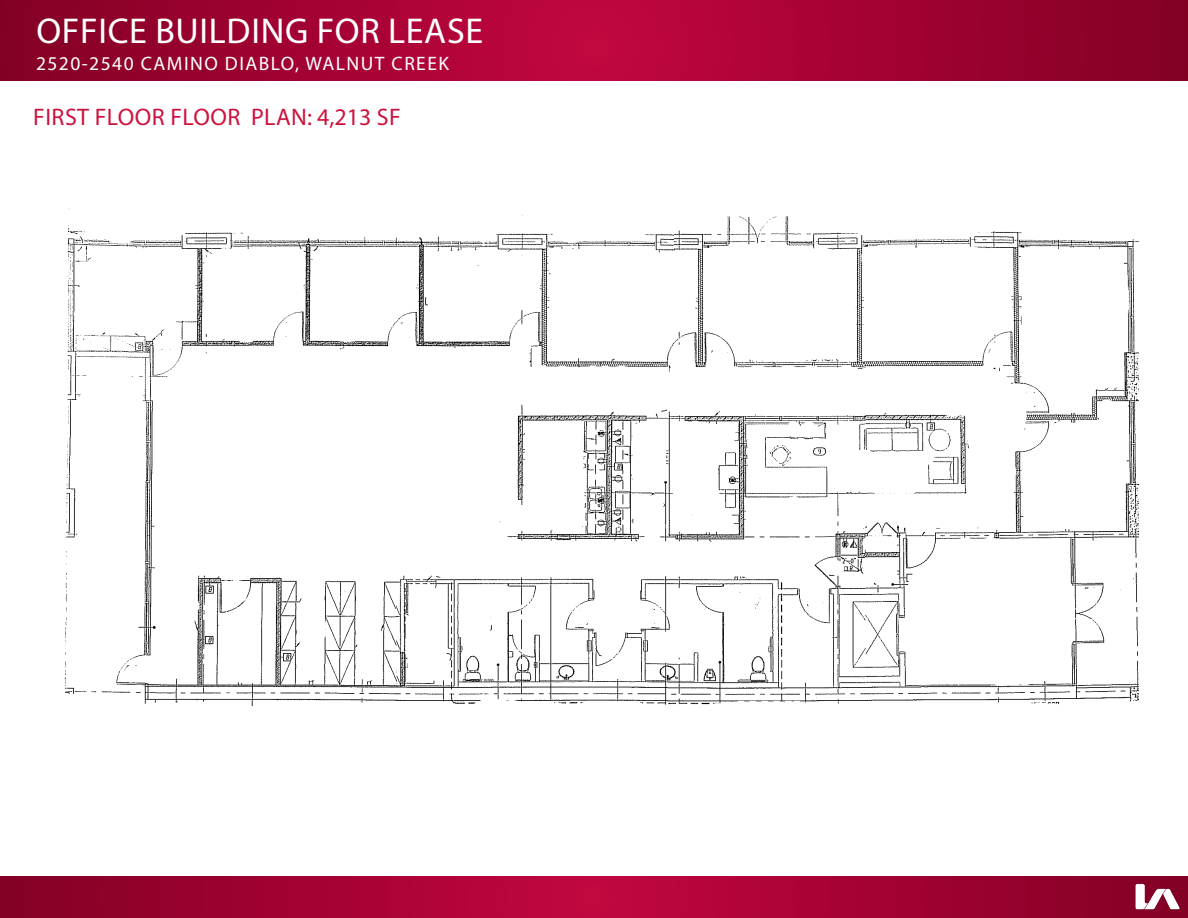
<style>
.page{position:relative;width:1188px;height:918px;background:#fff}
.page>*{position:absolute;margin:0;border:0;box-sizing:border-box;transform-origin:0 0}
.t1{font:36px "Myriad Pro";letter-spacing:.02em;color:#fff}
.Property_Name{font:24px "Myriad Pro";letter-spacing:.02em;color:#cd123d}
.t2{font:19.5px "Myriad Pro";letter-spacing:.075em;color:#fff}
</style>
<div class="page">
<svg style="left:0;top:877px;width:1188px;height:41px;background:#a30232"></svg>
<svg style="left:0;top:0;width:1188px;height:81px;background:#a10232"></svg>
<img style="left:1130px;top:876px;width:56px;height:42px">
<img style="left:64px;top:208px;width:1074px;height:499px">
<div style="left:54px;top:694px;width:32px;height:56px;background:#fff"></div>
<h1 class="t1" style="left:36px;top:9px;width:448px">OFFICE BUILDING FOR LEASE</h1>
<p class="t2" style="left:36px;top:52px;width:414px">2520-2540 CAMINO DIABLO, WALNUT CREEK</p>
<p class="Property_Name" style="left:33px;top:102px;width:369px">FIRST FLOOR FLOOR PLAN: 4,213 SF</p>
</div>
